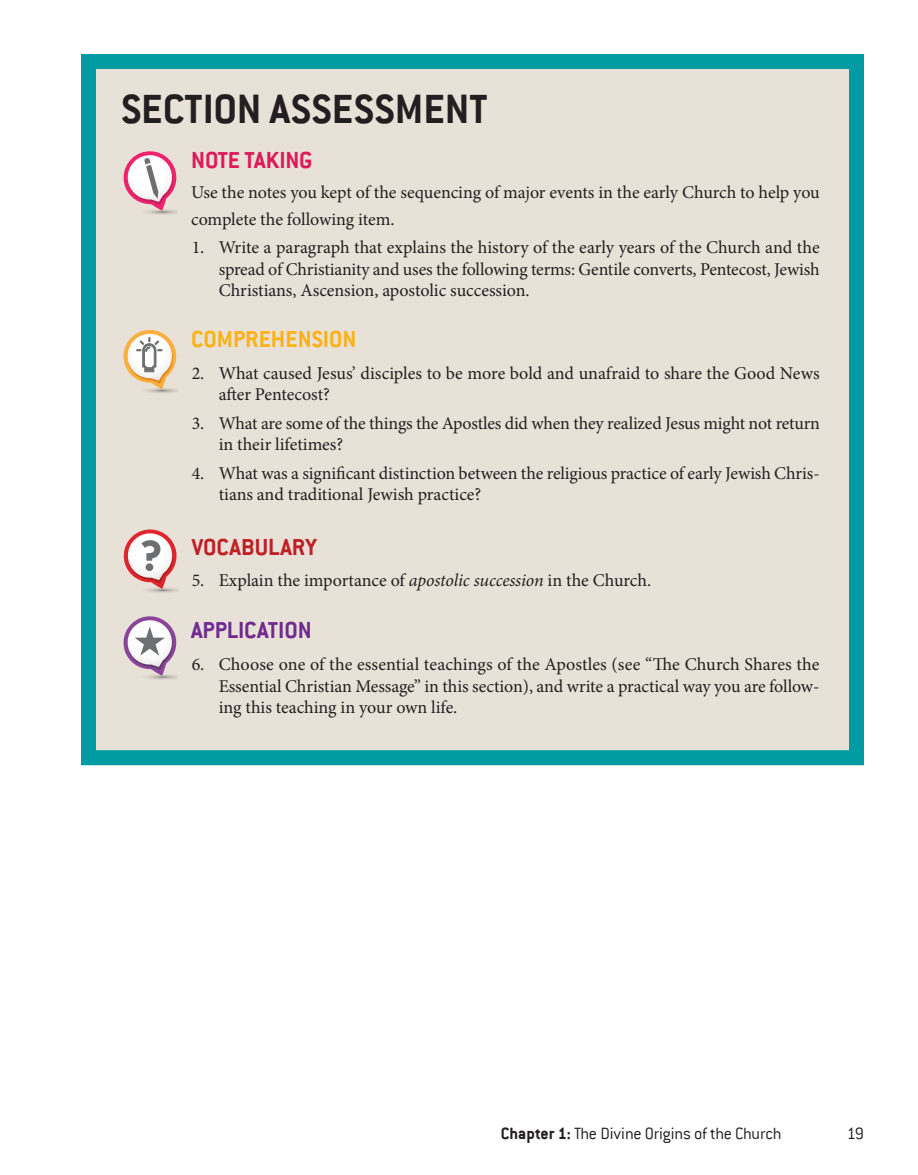
<style>
.page{position:relative;width:918px;height:1175px;background:#fff}
.page>*{position:absolute;margin:0;border:0;box-sizing:border-box;transform-origin:0 0}
.t1{font:700 45px "Conduit ITC";color:#231f20}
.t2{font:700 25.5px "Conduit ITC";color:#fcb219}
.t3{font:700 25.5px "Conduit ITC";letter-spacing:-.005em;color:#702b90}
.t4{font:700 25.5px "Conduit ITC";letter-spacing:-.005em;color:#df1a5a}
.t5{font:700 25.5px "Conduit ITC";color:#bf2026}
.t6{font:18px/21.6px "Minion Pro";letter-spacing:-.005em;color:#231f20}
.t7{font:300 18px "Conduit ITC";letter-spacing:-.015em;color:#231f20}
.s1{font-style:italic}
.s2{font-weight:700}
</style>
<div class="page">
<div style="left:81px;top:54px;width:783px;height:711px;background:#e8e1d8;border:15px solid #009ba3"></div>
<svg style="left:123px;top:151px;width:55px;height:64px"></svg>
<svg style="left:123px;top:330px;width:55px;height:63px"></svg>
<svg style="left:123px;top:529px;width:55px;height:64px"></svg>
<svg style="left:123px;top:616px;width:55px;height:64px"></svg>
<h1 class="t1" style="left:122px;top:83px;width:368px">SECTION ASSESSMENT</h1>
<h2 class="t4" style="left:191px;top:145px;width:123px">NOTE TAKING</h2>
<p class="t6" style="left:191px;top:179px;width:630px;line-height:27px">Use the notes you kept of the sequencing of major events in the early Church to help you complete the following item.</p>
<p class="t6" style="left:219px;top:237px;width:603px;text-align:justify;text-indent:-27px">1. Write a paragraph that explains the history of the early years of the Church and the spread of Christianity and uses the following terms: Gentile converts, Pentecost, Jewish Christians, Ascension, apostolic succession.</p>
<h2 class="t2" style="left:191px;top:324px;width:167px">COMPREHENSION</h2>
<p class="t6" style="left:219px;top:362px;width:603px;text-indent:-27px">2. What caused Jesus’ disciples to be more bold and unafraid to share the Good News after Pentecost?</p>
<p class="t6" style="left:219px;top:412px;width:603px;text-indent:-27px">3. What are some of the things the Apostles did when they realized Jesus might not return in their lifetimes?</p>
<p class="t6" style="left:219px;top:462px;width:603px;text-indent:-27px">4. What was a significant distinction between the religious practice of early Jewish Chris&shy;tians and traditional Jewish practice?</p>
<h2 class="t5" style="left:192px;top:531px;width:127px">VOCABULARY</h2>
<p class="t6" style="left:192px;top:569px;width:461px">5. Explain the importance of <span class="s1">apostolic succession</span> in the Church.</p>
<h2 class="t3" style="left:191px;top:615px;width:122px">APPLICATION</h2>
<p class="t6" style="left:219px;top:653px;width:603px;text-align:justify;text-indent:-27px">6. Choose one of the essential teachings of the Apostles (see “The Church Shares the Essential Christian Message” in this section), and write a practical way you are follow&shy;ing this teaching in your own life.</p>
<p class="t7" style="left:501px;top:1123px;width:282px"><span class="s2">Chapter 1:</span> The Divine Origins of the Church</p>
<p class="t7" style="left:847px;top:1123px;width:19px">19</p>
</div>
